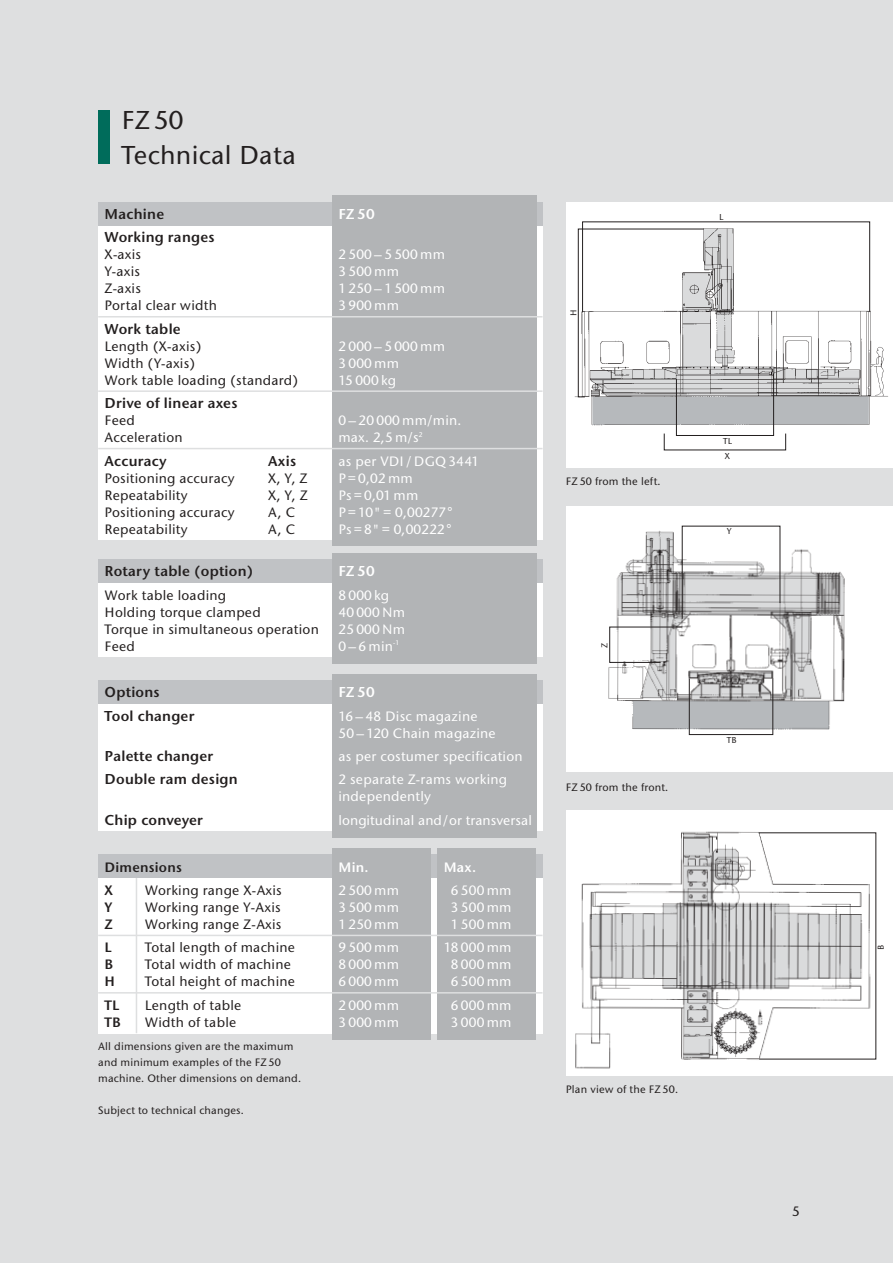
<style>
.page{position:relative;width:894px;height:1263px;background:#fff}
.page>*{position:absolute;margin:0;border:0;box-sizing:border-box;transform-origin:0 0}
.t1{font:27px/35.1px "Stone Sans Itc TE Medium";letter-spacing:.01em;color:#231f1f}
.t2{font:15px "Stone Sans Itc TE Semi";letter-spacing:.015em;color:#231f1f}
.t3{font:15px "Stone Sans Itc TE Semi";letter-spacing:.015em;color:#fff}
.t4{font:14.25px/17px "Stone Sans Itc TE Medium";letter-spacing:.015em;color:#fff}
.t5{font:14.25px "Stone Sans Itc TE Medium";letter-spacing:.015em;color:#231f1f}
.t6{font:14.25px "Stone Sans Itc TE Semi";letter-spacing:.015em;color:#231f1f}
.t7{font:14.25px "Stone Sans Itc TE Semi";letter-spacing:.015em;color:#fff}
.t8{font:11.25px/15.9px "Stone Sans Itc TE Medium";letter-spacing:.015em;color:#231f1f}
.t9{font:9px/15.8px "Stone Sans Itc TE Medium";color:#231f1f}
</style>
<div class="page">
<div style="left:0;top:0;width:893px;height:1263px;background:#dedfe0"></div>
<div style="left:98px;top:111px;width:12px;height:53px;background:#006c5b"></div>
<div style="left:566px;top:202px;width:327px;height:266px;background:#fff"></div>
<img style="left:575px;top:223px;width:313px;height:175px">
<svg style="left:582px;top:221px;width:288px;height:215px"></svg>
<div style="left:566px;top:506px;width:327px;height:266px;background:#fff"></div>
<svg style="left:609px;top:526px;width:235px;height:209px"></svg>
<div style="left:566px;top:810px;width:327px;height:266px;background:#fff"></div>
<img style="left:575px;top:831px;width:302px;height:238px">
<div style="left:98px;top:855px;width:445px;height:23px;background:#c0c2c5"></div>
<div style="left:98px;top:878px;width:445px;height:155px;background:#fff"></div>
<div style="left:332px;top:848px;width:99px;height:192px;background:#b2b4b6"></div>
<div style="left:437px;top:848px;width:99px;height:192px;background:#b2b4b6"></div>
<hr style="left:136px;top:878px;width:1px;height:155px;background:#dedfe0">
<hr style="left:98px;top:935px;width:445px;height:1px;background:#dedfe0">
<hr style="left:98px;top:992px;width:445px;height:2px;background:#dedfe0">
<div style="left:98px;top:225px;width:445px;height:315px;background:#fff"></div>
<div style="left:98px;top:202px;width:445px;height:23px;background:#c0c2c5"></div>
<div style="left:332px;top:196px;width:204px;height:350px;background:#b2b4b6"></div>
<div style="left:98px;top:704px;width:445px;height:127px;background:#fff"></div>
<div style="left:98px;top:680px;width:445px;height:24px;background:#c0c2c5"></div>
<div style="left:332px;top:674px;width:204px;height:164px;background:#b2b4b6"></div>
<hr style="left:98px;top:316px;width:445px;height:2px;background:#dedfe0">
<hr style="left:98px;top:390px;width:445px;height:2px;background:#dedfe0">
<hr style="left:98px;top:448px;width:445px;height:1px;background:#dedfe0">
<div style="left:98px;top:583px;width:445px;height:74px;background:#fff"></div>
<div style="left:98px;top:559px;width:445px;height:24px;background:#c0c2c5"></div>
<div style="left:332px;top:553px;width:204px;height:110px;background:#b2b4b6"></div>
<h1 class="t1" style="left:122px;top:105px;width:176px">FZ 50<br>Technical Data</h1>
<p class="t2" style="left:105px;top:209px;width:61px">Machine</p>
<p class="t3" style="left:338px;top:209px;width:38px">FZ 50</p>
<p class="t2" style="left:105px;top:232px;width:112px">Working ranges</p>
<p class="t5" style="left:105px;top:250px;width:38px">X-axis</p>
<p class="t4" style="left:338px;top:248px;width:108px">2500–5500mm</p>
<p class="t5" style="left:105px;top:267px;width:37px">Y-axis</p>
<p class="t4" style="left:338px;top:265px;width:62px">3 500 mm</p>
<p class="t5" style="left:105px;top:284px;width:38px">Z-axis</p>
<p class="t4" style="left:338px;top:282px;width:108px">1250–1500mm</p>
<p class="t5" style="left:105px;top:301px;width:114px">Portal clear width</p>
<p class="t4" style="left:338px;top:299px;width:62px">3 900 mm</p>
<p class="t2" style="left:105px;top:324px;width:78px">Work table</p>
<p class="t5" style="left:105px;top:341px;width:99px">Length (X-axis)</p>
<p class="t4" style="left:338px;top:339px;width:108px">2000–5000mm</p>
<p class="t5" style="left:105px;top:358px;width:92px">Width (Y-axis)</p>
<p class="t4" style="left:338px;top:356px;width:62px">3 000 mm</p>
<p class="t5" style="left:105px;top:375px;width:195px">Work table loading (standard)</p>
<p class="t4" style="left:338px;top:373px;width:59px">15 000 kg</p>
<p class="t2" style="left:105px;top:398px;width:134px">Drive of linear axes</p>
<p class="t5" style="left:105px;top:415px;width:32px">Feed</p>
<p class="t4" style="left:338px;top:413px;width:124px">0–20 000 mm/min.</p>
<p class="t5" style="left:105px;top:432px;width:80px">Acceleration</p>
<p class="t4" style="left:338px;top:431px;width:86px">max. 2,5 m/s<sup>2</sup></p>
<p class="t2" style="left:105px;top:455px;width:64px">Accuracy</p>
<p class="t2" style="left:268px;top:455px;width:29px">Axis</p>
<p class="t4" style="left:338px;top:454px;width:142px">as per VDI / DGQ 3441</p>
<p class="t5" style="left:105px;top:473px;width:132px">Positioning accuracy</p>
<p class="t5" style="left:268px;top:473px;width:41px">X, Y, Z</p>
<p class="t4" style="left:338px;top:471px;width:76px">P= 0,02 mm</p>
<p class="t5" style="left:105px;top:490px;width:85px">Repeatability</p>
<p class="t5" style="left:268px;top:490px;width:41px">X, Y, Z</p>
<p class="t4" style="left:338px;top:488px;width:81px">Ps = 0,01 mm</p>
<p class="t5" style="left:105px;top:507px;width:132px">Positioning accuracy</p>
<p class="t5" style="left:268px;top:507px;width:28px">A, C</p>
<p class="t4" style="left:338px;top:505px;width:115px">P= 10"= 0,00277°</p>
<p class="t5" style="left:105px;top:524px;width:85px">Repeatability</p>
<p class="t5" style="left:268px;top:524px;width:28px">A, C</p>
<p class="t4" style="left:338px;top:522px;width:114px">Ps = 8" = 0,00222°</p>
<p class="t2" style="left:105px;top:566px;width:150px">Rotary table (option)</p>
<p class="t3" style="left:338px;top:566px;width:38px">FZ 50</p>
<p class="t5" style="left:105px;top:590px;width:123px">Work table loading</p>
<p class="t4" style="left:338px;top:588px;width:52px">8 000 kg</p>
<p class="t5" style="left:105px;top:607px;width:158px">Holding torque clamped</p>
<p class="t4" style="left:338px;top:605px;width:68px">40 000 Nm</p>
<p class="t5" style="left:105px;top:624px;width:216px">Torque in simultaneous operation</p>
<p class="t4" style="left:338px;top:622px;width:68px">25 000 Nm</p>
<p class="t5" style="left:105px;top:641px;width:32px">Feed</p>
<p class="t4" style="left:338px;top:639px;width:62px">0 – 6 min<sup>-1</sup></p>
<p class="t2" style="left:105px;top:687px;width:57px">Options</p>
<p class="t3" style="left:338px;top:687px;width:38px">FZ 50</p>
<p class="t2" style="left:105px;top:710px;width:91px">Tool changer</p>
<p class="t4" style="left:338px;top:709px;width:159px">16– 48 Disc magazine<br>50 – 120 Chain magazine</p>
<p class="t2" style="left:105px;top:751px;width:110px">Palette changer</p>
<p class="t4" style="left:338px;top:749px;width:186px">as per costumer specification</p>
<p class="t2" style="left:105px;top:774px;width:135px">Double ram design</p>
<p class="t4" style="left:338px;top:773px;width:170px">2 separate Z-rams working independently</p>
<p class="t2" style="left:105px;top:815px;width:100px">Chip conveyer</p>
<p class="t4" style="left:338px;top:813px;width:195px">longitudinal and/or transversal</p>
<p class="t6" style="left:105px;top:862px;width:79px">Dimensions</p>
<p class="t7" style="left:338px;top:862px;width:32px">Min.</p>
<p class="t7" style="left:444px;top:862px;width:34px">Max.</p>
<p class="t6" style="left:105px;top:885px;width:10px">X</p>
<p class="t5" style="left:145px;top:885px;width:138px">Working range X-Axis</p>
<p class="t4" style="left:338px;top:883px;width:62px">2 500 mm</p>
<p class="t4" style="left:451px;top:883px;width:62px">6 500 mm</p>
<p class="t6" style="left:105px;top:902px;width:9px">Y</p>
<p class="t5" style="left:145px;top:902px;width:137px">Working range Y-Axis</p>
<p class="t4" style="left:338px;top:900px;width:62px">3 500 mm</p>
<p class="t4" style="left:451px;top:900px;width:62px">3 500 mm</p>
<p class="t6" style="left:105px;top:919px;width:10px">Z</p>
<p class="t5" style="left:145px;top:919px;width:138px">Working range Z-Axis</p>
<p class="t4" style="left:338px;top:917px;width:62px">1 250 mm</p>
<p class="t4" style="left:451px;top:917px;width:62px">1 500 mm</p>
<p class="t6" style="left:105px;top:943px;width:8px">L</p>
<p class="t5" style="left:145px;top:943px;width:152px">Total length of machine</p>
<p class="t4" style="left:338px;top:941px;width:62px">9 500 mm</p>
<p class="t4" style="left:444px;top:941px;width:69px">18 000 mm</p>
<p class="t6" style="left:105px;top:960px;width:10px">B</p>
<p class="t5" style="left:145px;top:960px;width:148px">Total width of machine</p>
<p class="t4" style="left:338px;top:958px;width:62px">8 000 mm</p>
<p class="t4" style="left:451px;top:958px;width:62px">8 000 mm</p>
<p class="t6" style="left:105px;top:977px;width:12px">H</p>
<p class="t5" style="left:145px;top:977px;width:152px">Total height of machine</p>
<p class="t4" style="left:338px;top:975px;width:62px">6 000 mm</p>
<p class="t4" style="left:451px;top:975px;width:62px">6 500 mm</p>
<p class="t6" style="left:105px;top:1000px;width:16px">TL</p>
<p class="t5" style="left:145px;top:1000px;width:98px">Length of table</p>
<p class="t4" style="left:338px;top:998px;width:62px">2 000 mm</p>
<p class="t4" style="left:451px;top:998px;width:62px">6 000 mm</p>
<p class="t6" style="left:105px;top:1017px;width:18px">TB</p>
<p class="t5" style="left:145px;top:1017px;width:93px">Width of table</p>
<p class="t4" style="left:338px;top:1015px;width:62px">3 000 mm</p>
<p class="t4" style="left:451px;top:1015px;width:62px">3 000 mm</p>
<p class="t8" style="left:98px;top:1040px;width:204px">All dimensions given are the maximum and minimum examples of the FZ 50 machine. Other dimensions on demand.</p>
<p class="t8" style="left:98px;top:1104px;width:147px">Subject to technical changes.</p>
<p class="t9" style="left:567px;top:316px;width:8px;rotate:-90deg">H</p>
<p class="t8" style="left:566px;top:474px;width:96px">FZ 50 from the left.</p>
<p class="t9" style="left:598px;top:648px;width:7px;rotate:-90deg">Z</p>
<p class="t8" style="left:566px;top:780px;width:104px">FZ 50 from the front.</p>
<p class="t8" style="left:566px;top:1082px;width:114px">Plan view of the FZ 50.</p>
<p class="t9" style="left:719px;top:210px;width:6px">L</p>
<p class="t9" style="left:723px;top:434px;width:10px">TL<br>X</p>
<p class="t9" style="left:727px;top:524px;width:6px">Y</p>
<p class="t9" style="left:727px;top:733px;width:11px">TB</p>
<p class="t5" style="left:792px;top:1206px;width:9px">5</p>
<p class="t9" style="left:874px;top:950px;width:7px;rotate:-90deg">B</p>
</div>
